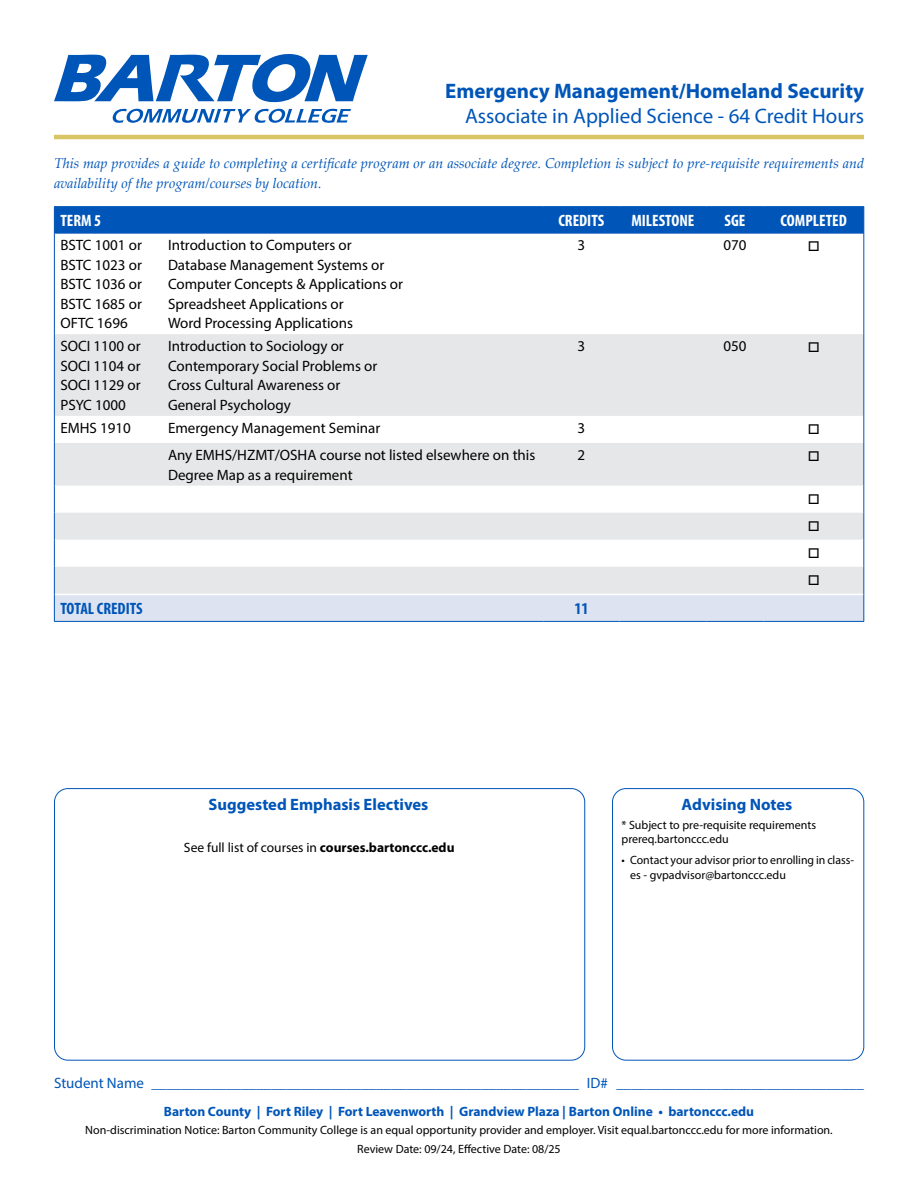
<style>
.page{position:relative;width:918px;height:1188px;background:#fff}
.page>*{position:absolute;margin:0;border:0;box-sizing:border-box;transform-origin:0 0}
.Exit_Degree_Cert_-_Hours{font:21px "Myriad Pro";color:#0055b8}
.Program_Name___Emphasis{font:700 21px "Myriad Pro";color:#0055b8}
.Sidebar_Heading{font:700 16.5px "Myriad Pro";color:#0055b8}
.Table-header_row{font:700 condensed 16.5px "Myriad Pro";color:#fff}
.Table-footer{font:700 condensed 16.5px "Myriad Pro";color:#0055b8}
.Table-body{font:15px/19.5px "Myriad Pro";color:#000}
.t1{font:15px "Myriad Pro";color:#0055b8}
.Table-Course_code{font:15px "Myriad Pro";color:#000}
.t2{font:italic 14.25px/19.5px "Palatino Linotype";color:#0055b8}
.t3{font:700 13.5px "Myriad Pro";color:#0055b8}
.t4{font:13.5px "Myriad Pro";color:#000}
.Sidebar_body_text{font:12px/14.4px "Myriad Pro";color:#000}
.Review_Date{font:12px "Myriad Pro";color:#000}
.s1{font-weight:700}
</style>
<div class="page">
<svg style="left:54px;top:54px;width:314px;height:69px"></svg>
<hr style="left:54px;top:135px;width:810px;height:4px;background:#d9c563">
<div style="left:54px;top:788px;width:531px;height:273px;border:1px solid #0055b8;border-radius:14px"></div>
<div style="left:612px;top:788px;width:252px;height:273px;border:1px solid #0055b8;border-radius:14px"></div>
<svg style="left:55px;top:334px;width:808px;height:152px;fill:#e6e7e8"></svg>
<hr style="left:54px;top:206px;width:108px;height:1px;background:#0055b8">
<hr style="left:162px;top:206px;width:381px;height:1px;background:#0055b8">
<hr style="left:543px;top:206px;width:77px;height:1px;background:#0055b8">
<hr style="left:620px;top:206px;width:86px;height:1px;background:#0055b8">
<hr style="left:706px;top:206px;width:58px;height:1px;background:#0055b8">
<hr style="left:764px;top:206px;width:100px;height:1px;background:#0055b8">
<div style="left:54px;top:207px;width:810px;height:27px;background:#0055b8"></div>
<hr style="left:54px;top:234px;width:1px;height:100px;background:#0055b8">
<hr style="left:863px;top:234px;width:1px;height:100px;background:#0055b8">
<hr style="left:54px;top:334px;width:1px;height:82px;background:#0055b8">
<hr style="left:863px;top:334px;width:1px;height:82px;background:#0055b8">
<svg style="left:54px;top:416px;width:1px;height:27px"></svg>
<svg style="left:863px;top:416px;width:1px;height:27px"></svg>
<hr style="left:54px;top:443px;width:1px;height:43px;background:#0055b8">
<hr style="left:863px;top:443px;width:1px;height:43px;background:#0055b8">
<hr style="left:54px;top:621px;width:108px;height:1px;background:#0055b8">
<hr style="left:162px;top:621px;width:381px;height:1px;background:#0055b8">
<hr style="left:543px;top:621px;width:77px;height:1px;background:#0055b8">
<hr style="left:620px;top:621px;width:86px;height:1px;background:#0055b8">
<hr style="left:706px;top:621px;width:58px;height:1px;background:#0055b8">
<hr style="left:764px;top:621px;width:100px;height:1px;background:#0055b8">
<svg style="left:809px;top:342px;width:10px;height:10px"></svg>
<svg style="left:809px;top:424px;width:10px;height:10px"></svg>
<svg style="left:809px;top:451px;width:10px;height:10px"></svg>
<svg style="left:54px;top:486px;width:810px;height:135px"></svg>
<p class="Program_Name___Emphasis" style="left:445px;top:77px;width:420px">Emergency Management/Homeland Security</p>
<p class="Exit_Degree_Cert_-_Hours" style="left:465px;top:103px;width:400px">Associate in Applied Science - 64 Credit Hours</p>
<p class="t2" style="left:54px;top:153px;width:812px">This map provides a guide to completing a certificate program or an associate degree. Completion is subject to pre-requisite requirements and availability of the program/courses by location.</p>
<p class="Table-header_row" style="left:60px;top:211px;width:42px">TERM 5</p>
<p class="Table-header_row" style="left:558px;top:211px;width:47px">CREDITS</p>
<p class="Table-header_row" style="left:631px;top:211px;width:65px">MILESTONE</p>
<p class="Table-header_row" style="left:725px;top:211px;width:22px">SGE</p>
<p class="Table-header_row" style="left:781px;top:211px;width:68px">COMPLETED</p>
<p class="Table-body" style="left:60px;top:235px;width:83px">BSTC 1001 or</p>
<p class="Table-body" style="left:60px;top:255px;width:83px">BSTC 1023 or</p>
<p class="Table-body" style="left:60px;top:274px;width:83px">BSTC 1036 or</p>
<p class="Table-body" style="left:60px;top:294px;width:83px">BSTC 1685 or</p>
<p class="Table-body" style="left:60px;top:313px;width:69px">OFTC 1696</p>
<p class="Table-body" style="left:168px;top:235px;width:185px">Introduction to Computers or</p>
<p class="Table-body" style="left:168px;top:255px;width:218px">Database Management Systems or</p>
<p class="Table-body" style="left:168px;top:274px;width:237px">Computer Concepts &amp; Applications or</p>
<p class="Table-body" style="left:168px;top:294px;width:177px">Spreadsheet Applications or</p>
<p class="Table-body" style="left:168px;top:313px;width:187px">Word Processing Applications</p>
<p class="Table-body" style="left:578px;top:235px;width:9px">3</p>
<p class="Table-body" style="left:723px;top:235px;width:25px">070</p>
<p class="Table-Course_code" style="left:60px;top:337px;width:82px">SOCI 1100 or</p>
<p class="Table-Course_code" style="left:60px;top:357px;width:82px">SOCI 1104 or</p>
<p class="Table-Course_code" style="left:60px;top:376px;width:82px">SOCI 1129 or</p>
<p class="Table-Course_code" style="left:60px;top:396px;width:67px">PSYC 1000</p>
<p class="Table-body" style="left:168px;top:336px;width:177px">Introduction to Sociology or</p>
<p class="Table-body" style="left:168px;top:356px;width:211px">Contemporary Social Problems or</p>
<p class="Table-body" style="left:168px;top:375px;width:174px">Cross Cultural Awareness or</p>
<p class="Table-body" style="left:168px;top:395px;width:124px">General Psychology</p>
<p class="Table-body" style="left:578px;top:336px;width:9px">3</p>
<p class="Table-body" style="left:723px;top:336px;width:25px">050</p>
<p class="Table-Course_code" style="left:60px;top:419px;width:72px">EMHS 1910</p>
<p class="Table-body" style="left:168px;top:418px;width:214px">Emergency Management Seminar</p>
<p class="Table-body" style="left:578px;top:418px;width:9px">3</p>
<p class="Table-body" style="left:168px;top:445px;width:369px">Any EMHS/HZMT/OSHA course not listed elsewhere on this<br>Degree Map as a requirement</p>
<p class="Table-body" style="left:578px;top:445px;width:9px">2</p>
<p class="Table-footer" style="left:60px;top:598px;width:84px">TOTAL CREDITS</p>
<p class="Table-footer" style="left:574px;top:598px;width:16px">11</p>
<p class="Sidebar_Heading" style="left:209px;top:794px;width:221px">Suggested Emphasis Electives</p>
<p class="t4" style="left:184px;top:839px;width:272px">See full list of courses in <span class="s1">courses.bartonccc.edu</span></p>
<p class="Sidebar_Heading" style="left:682px;top:794px;width:112px">Advising Notes</p>
<p class="Sidebar_body_text" style="left:622px;top:817px;width:196px">* Subject to pre-requisite requirements prereq.bartonccc.edu</p>
<p class="Sidebar_body_text" style="left:630px;top:853px;width:225px;text-indent:-9px">• Contact your advisor prior to enrolling in class&shy;es - gvpadvisor@bartonccc.edu</p>
<p class="t1" style="left:54px;top:1074px;width:811px">Student Name _________________________________________________________ ID# _________________________________</p>
<p class="t3" style="left:164px;top:1103px;width:592px">Barton County | Fort Riley | Fort Leavenworth | Grandview Plaza | Barton Online • bartonccc.edu</p>
<p class="Sidebar_body_text" style="left:85px;top:1123px;width:749px">Non-discrimination Notice: Barton Community College is an equal opportunity provider and employer. Visit equal.bartonccc.edu for more information.</p>
<p class="Review_Date" style="left:357px;top:1141px;width:205px">Review Date: 09/24, Effective Date: 08/25</p>
</div>
